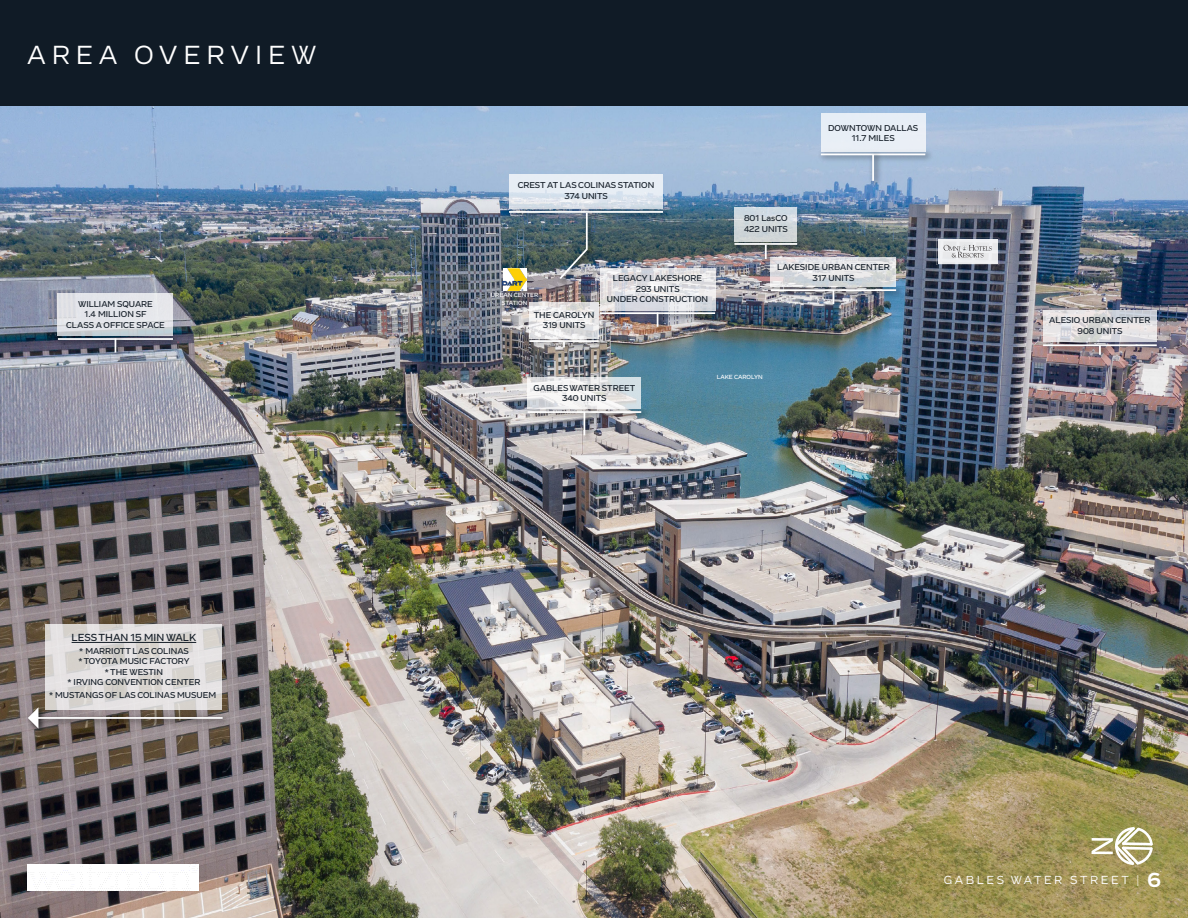
<style>
.page{position:relative;width:1188px;height:918px;background:#fff}
.page>*{position:absolute;margin:0;border:0;box-sizing:border-box;transform-origin:0 0}
.HEADLINE{font:27px "Vito";letter-spacing:.215em;color:#fff}
.t1{font:12px "Vito";letter-spacing:.215em;color:#fff}
.t2{font:500 10.5px "Vito";color:#151e28}
.t3{font:500 8.85px/10.5px "Vito";color:#151e28;text-align:center}
.t4{font:500 6.15px/7.4px "Vito";color:#fff;text-align:center}
.s1{font-weight:300}
.s2{font-weight:700;font-size:21px}
</style>
<div class="page">
<img style="left:0;top:106px;width:1188px;height:812px">
<svg style="left:1092px;top:825px;width:62px;height:42px"></svg>
<svg style="left:936px;top:238px;width:63px;height:27px"></svg>
<img style="left:1037px;top:338px;width:131px;height:18px">
<hr style="left:1043px;top:344px;width:114px;height:2px;background:#fff">
<svg style="left:1043px;top:310px;width:114px;height:32px;background:#dedddf"></svg>
<img style="left:524px;top:333px;width:86px;height:19px">
<hr style="left:529px;top:340px;width:70px;height:2px;background:#fff">
<svg style="left:529px;top:302px;width:70px;height:37px"></svg>
<img style="left:557px;top:335px;width:19px;height:22px">
<svg style="left:509px;top:174px;width:154px;height:31px;background:#e3eaf1"></svg>
<img style="left:815px;top:147px;width:121px;height:18px">
<hr style="left:821px;top:154px;width:104px;height:1px;background:#fff">
<div style="left:821px;top:113px;width:104px;height:38px;background:#e8eff6"></div>
<img style="left:867px;top:151px;width:18px;height:40px">
<hr style="left:872px;top:154px;width:2px;height:27px;background:#fff">
<img style="left:503px;top:205px;width:171px;height:18px">
<hr style="left:509px;top:211px;width:154px;height:2px;background:#fff">
<img style="left:765px;top:282px;width:142px;height:19px">
<hr style="left:771px;top:289px;width:125px;height:2px;background:#fff">
<svg style="left:771px;top:257px;width:125px;height:30px;background:#dddee1"></svg>
<img style="left:729px;top:237px;width:79px;height:18px">
<hr style="left:734px;top:243px;width:63px;height:2px;background:#fff">
<img style="left:759px;top:241px;width:19px;height:28px">
<svg style="left:765px;top:245px;width:2px;height:14px"></svg>
<img style="left:594px;top:305px;width:132px;height:19px">
<hr style="left:600px;top:312px;width:115px;height:2px;background:#fff">
<svg style="left:600px;top:268px;width:115px;height:42px"></svg>
<svg style="left:46px;top:624px;width:176px;height:76px;background:#dfdcda"></svg>
<hr style="left:72px;top:642px;width:124px;height:1px;background:#151e28">
<img style="left:1093px;top:339px;width:18px;height:26px">
<svg style="left:1099px;top:345px;width:2px;height:10px"></svg>
<img style="left:554px;top:207px;width:45px;height:82px">
<svg style="left:558px;top:211px;width:31px;height:70px;background:#67777d"></svg>
<svg style="left:734px;top:207px;width:63px;height:34px;background:#d0d8dc"></svg>
<img style="left:651px;top:306px;width:19px;height:31px">
<svg style="left:657px;top:312px;width:1px;height:15px"></svg>
<img style="left:827px;top:283px;width:19px;height:31px">
<svg style="left:833px;top:290px;width:1px;height:14px"></svg>
<img style="left:22px;top:700px;width:211px;height:39px">
<hr style="left:37px;top:717px;width:186px;height:2px;background:#fff">
<svg style="left:28px;top:707px;width:10px;height:22px"></svg>
<img style="left:503px;top:268px;width:24px;height:23px">
<img style="left:522px;top:405px;width:130px;height:18px">
<hr style="left:528px;top:411px;width:113px;height:2px;background:#fff">
<svg style="left:528px;top:377px;width:113px;height:32px"></svg>
<img style="left:578px;top:406px;width:19px;height:39px">
<svg style="left:584px;top:412px;width:1px;height:23px"></svg>
<img style="left:52px;top:332px;width:132px;height:18px">
<hr style="left:58px;top:338px;width:115px;height:2px;background:#fff">
<svg style="left:58px;top:294px;width:115px;height:42px;background:#dee1e6"></svg>
<img style="left:109px;top:332px;width:19px;height:31px">
<svg style="left:115px;top:338px;width:1px;height:15px"></svg>
<div style="left:0;top:0;width:1188px;height:106px;background:#101b26"></div>
<img style="left:27px;top:864px;width:171px;height:27px">
<p class="HEADLINE" style="left:27px;top:38px;width:291px">AREA OVERVIEW</p>
<p class="t3" style="left:66px;top:299px;width:100px">WILLIAM SQUARE<br>1.4 MILLION SF<br>CLASS A OFFICE SPACE</p>
<p class="t2" style="left:72px;top:631px;width:126px">LESS THAN 15 MIN WALK</p>
<p class="t3" style="left:67px;top:645px;width:134px">* MARRIOTT LAS COLINAS<br>* TOYOTA MUSIC FACTORY<br>* THE WESTIN<br>* IRVING CONVENTION CENTER</p>
<p class="t3" style="left:49px;top:690px;width:169px">* MUSTANGS OF LAS COLINAS MUSUEM</p>
<p class="t3" style="left:518px;top:180px;width:138px">CREST AT LAS COLINAS STATION<br>374 UNITS</p>
<p class="t3" style="left:744px;top:213px;width:45px;text-align:left">801 LasCO<br>422 UNITS</p>
<p class="t3" style="left:828px;top:123px;width:92px">DOWNTOWN DALLAS<br>11.7 MILES</p>
<p class="t3" style="left:777px;top:262px;width:114px">LAKESIDE URBAN CENTER</p>
<p class="t4" style="left:491px;top:291px;width:49px">URBAN CENTER<br>STATION</p>
<p class="t3" style="left:534px;top:309px;width:62px">THE CAROLYN<br>319 UNITS</p>
<p class="t3" style="left:613px;top:273px;width:91px">LEGACY LAKESHORE</p>
<p class="t3" style="left:813px;top:273px;width:43px">317 UNITS</p>
<p class="t3" style="left:607px;top:283px;width:103px">293 UNITS<br>UNDER CONSTRUCTION</p>
<p class="t4" style="left:717px;top:373px;width:48px">LAKE CAROLYN</p>
<p class="t3" style="left:534px;top:382px;width:103px">GABLES WATER STREET<br>340 UNITS</p>
<p class="t3" style="left:1049px;top:315px;width:103px">ALESIO URBAN CENTER<br>908 UNITS</p>
<h2 class="t1" style="left:944px;top:873px;width:219px">GABLES WATER STREET <span class="s1">|</span> <span class="s2">6</span></h2>
</div>
